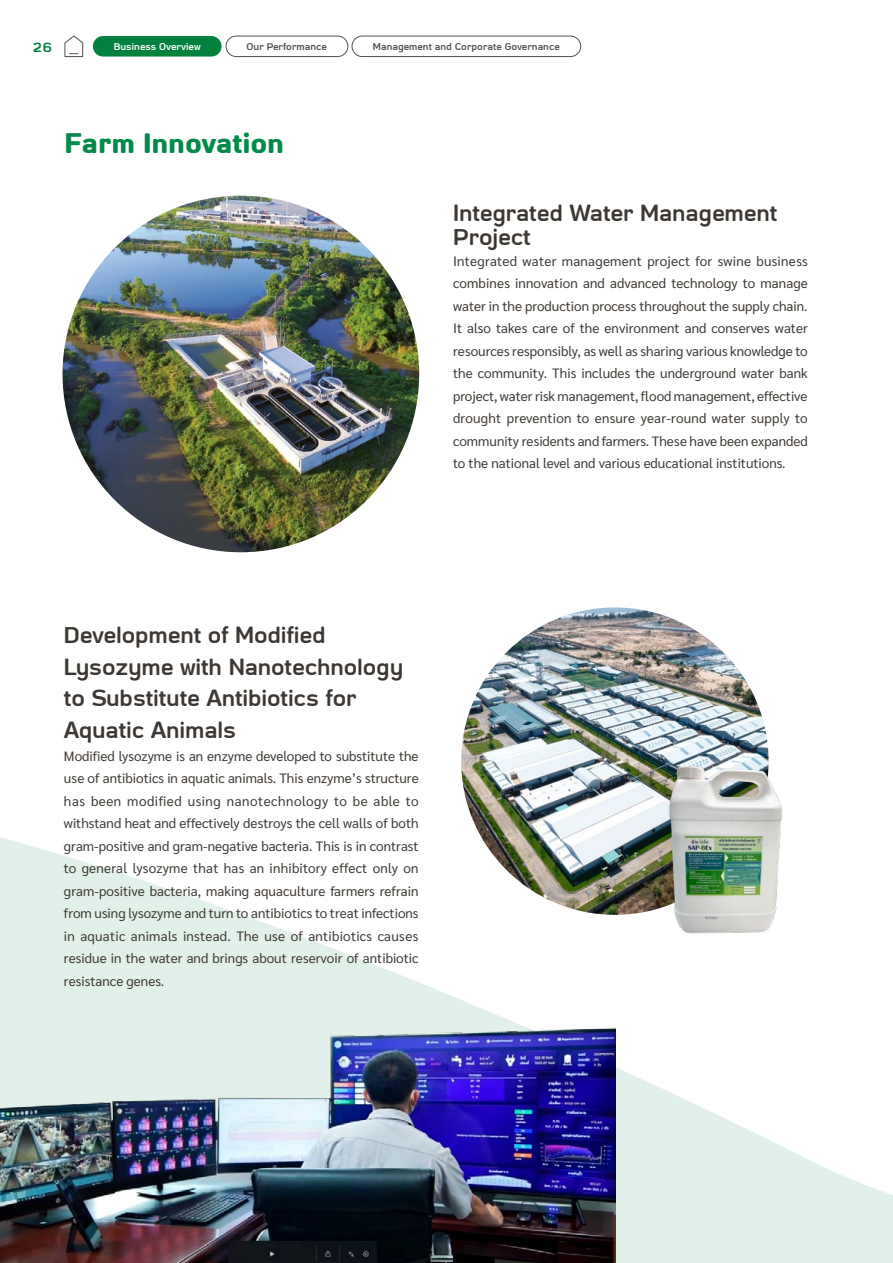
<style>
.page{position:relative;width:893px;height:1263px;background:#fff}
.page>*{position:absolute;margin:0;border:0;box-sizing:border-box;transform-origin:0 0}
.t1{font:700 36px "CPF Imm Sook";letter-spacing:-.005em;color:#008a49}
.t2{font:600 30px/31.5px "CPF Imm Sook";letter-spacing:-.005em;color:#3d3732}
.t3{font:600 18px "CPF Imm Sook";color:#00813d}
.t4{font:13.5px/22.5px "Sarabun";color:#3d3732;text-align:justify}
.t5{font:600 12.75px "CPF Imm Sook";color:#57514d}
.t6{font:600 12.75px "CPF Imm Sook";color:#fff}
</style>
<div class="page">
<svg style="left:0;top:834px;width:893px;height:429px"></svg>
<img style="left:63px;top:196px;width:356px;height:356px;border-radius:178px">
<img style="left:0;top:929px;width:615px;height:334px">
<img style="left:461px;top:607px;width:308px;height:308px;border-radius:154px">
<img style="left:657px;top:748px;width:139px;height:194px">
<svg style="left:64px;top:35px;width:19px;height:22px"></svg>
<div style="left:93px;top:36px;width:129px;height:21px;background:#00813d;border-radius:10px"></div>
<div style="left:226px;top:36px;width:122px;height:21px;border:1px solid #57514d;border-radius:10px"></div>
<div style="left:352px;top:36px;width:229px;height:21px;border:1px solid #57514d;border-radius:10px"></div>
<h3 class="t3" style="left:33px;top:38px;width:21px">26</h3>
<p class="t6" style="left:114px;top:40px;width:88px">Business Overview</p>
<p class="t5" style="left:247px;top:40px;width:82px">Our Performance</p>
<p class="t5" style="left:373px;top:40px;width:188px">Management and Corporate Governance</p>
<h1 class="t1" style="left:65px;top:124px;width:221px">Farm Innovation</h1>
<h2 class="t2" style="left:453px;top:202px;width:326px;line-height:24px">Integrated Water Management<br>Project</h2>
<p class="t4" style="left:453px;top:250px;width:356px">Integrated water management project for swine business combines innovation and advanced technology to manage water in the production process throughout the supply chain.<br>It also takes care of the environment and conserves water resources responsibly, as well as sharing various knowledge to the community. This includes the underground water bank project, water risk management, flood management, effective drought prevention to ensure year-round water supply to community residents and farmers. These have been expanded to the national level and various educational institutions.</p>
<h2 class="t2" style="left:64px;top:621px;width:341px">Development of Modified<br>Lysozyme with Nanotechnology to Substitute Antibiotics for<br>Aquatic Animals</h2>
<p class="t4" style="left:64px;top:745px;width:356px">Modified lysozyme is an enzyme developed to substitute the use of antibiotics in aquatic animals. This enzyme’s structure has been modified using nanotechnology to be able to withstand heat and effectively destroys the cell walls of both gram-positive and gram-negative bacteria. This is in contrast to general lysozyme that has an inhibitory effect only on gram-positive bacteria, making aquaculture farmers refrain from using lysozyme and turn to antibiotics to treat infections in aquatic animals instead. The use of antibiotics causes residue in the water and brings about reservoir of antibiotic resistance genes.</p>
</div>
